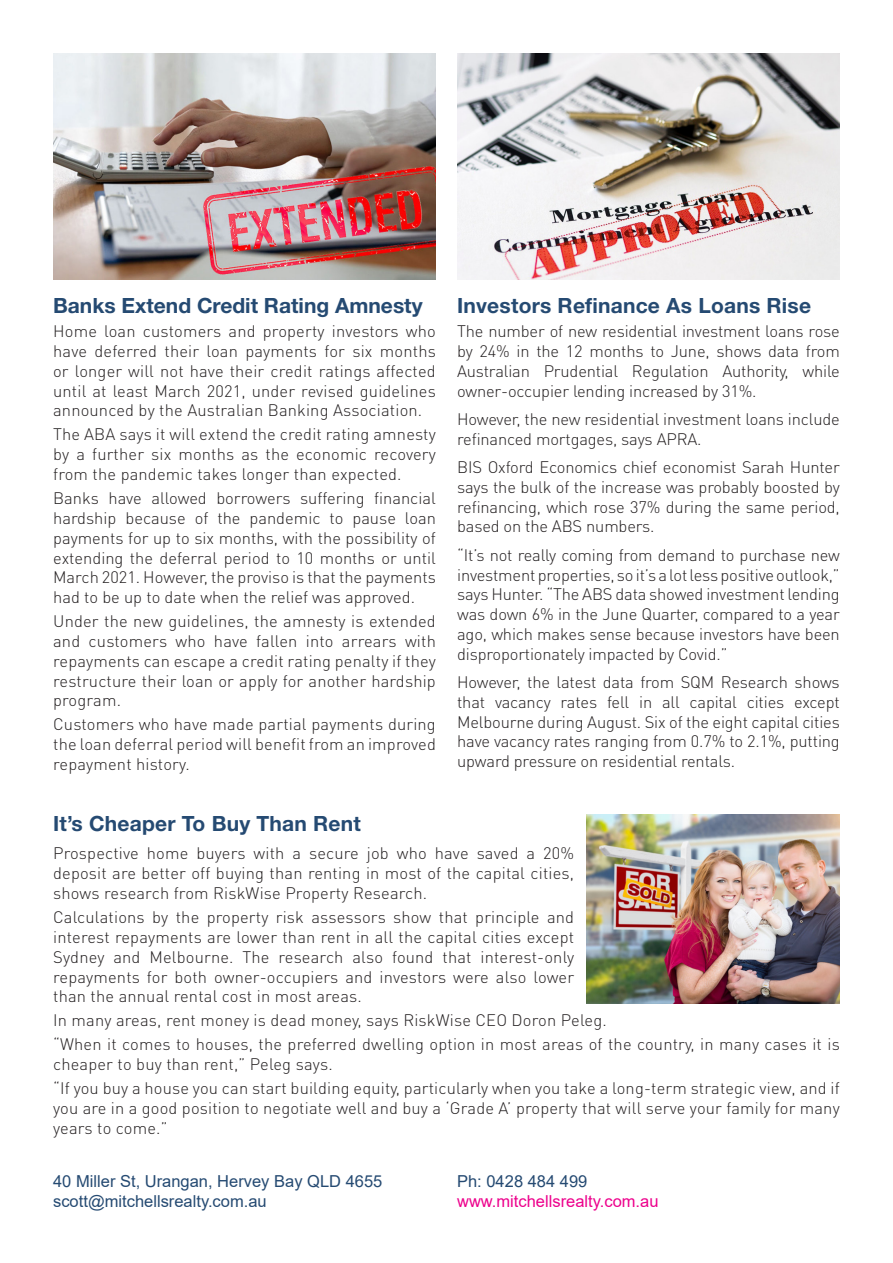
<style>
.page{position:relative;width:893px;height:1263px;background:#fff}
.page>*{position:absolute;margin:0;border:0;box-sizing:border-box;transform-origin:0 0}
.small_sub_header{font:700 21px "Helvetica Neue";letter-spacing:.01em;color:#254a72}
.Body_Copy{font:300 16.5px/19.8px "DIN Pro";letter-spacing:.005em;color:#231f20;text-align:justify}
.reaching_out_contact{font:16.5px "Arial";color:#254a72}
.reaching_out_contact-2{font:16.5px "Arial";color:#ed008c}
</style>
<div class="page">
<img style="left:587px;top:814px;width:253px;height:189px">
<img style="left:53px;top:53px;width:383px;height:226px">
<img style="left:457px;top:53px;width:383px;height:226px">
<p class="small_sub_header" style="left:53px;top:293px;width:371px">Banks Extend Credit Rating Amnesty</p>
<p class="Body_Copy" style="left:53px;top:321px;width:384px">Home loan customers and property investors who have deferred their loan payments for six months or longer will not have their credit ratings affected until at least March 2021, under revised guidelines announced by the Australian Banking Association.</p>
<p class="Body_Copy" style="left:53px;top:424px;width:384px">The ABA says it will extend the credit rating amnesty by a further six months as the economic recovery from the pandemic takes longer than expected.</p>
<p class="Body_Copy" style="left:53px;top:488px;width:384px">Banks have allowed borrowers suffering financial hardship because of the pandemic to pause loan payments for up to six months, with the possibility of extending the deferral period to 10 months or until March 2021. However, the proviso is that the payments had to be up to date when the relief was approved.</p>
<p class="Body_Copy" style="left:53px;top:611px;width:384px">Under the new guidelines, the amnesty is extended and customers who have fallen into arrears with repayments can escape a credit rating penalty if they restructure their loan or apply for another hardship program.</p>
<p class="Body_Copy" style="left:53px;top:714px;width:384px">Customers who have made partial payments during the loan deferral period will benefit from an improved repayment history.</p>
<p class="small_sub_header" style="left:457px;top:293px;width:355px">Investors Refinance As Loans Rise</p>
<p class="Body_Copy" style="left:457px;top:321px;width:384px">The number of new residential investment loans rose by 24% in the 12 months to June, shows data from Australian Prudential Regulation Authority, while owner-occupier lending increased by 31%.</p>
<p class="Body_Copy" style="left:457px;top:408px;width:384px">However, the new residential investment loans include refinanced mortgages, says APRA.</p>
<p class="Body_Copy" style="left:457px;top:456px;width:384px">BIS Oxford Economics chief economist Sarah Hunter says the bulk of the increase was probably boosted by refinancing, which rose 37% during the same period, based on the ABS numbers.</p>
<p class="Body_Copy" style="left:457px;top:544px;width:384px">“It’s not really coming from demand to purchase new investment properties, so it’s a lot less positive outlook,” says Hunter. “The ABS data showed investment lending was down 6% in the June Quarter, compared to a year ago, which makes sense because investors have been disproportionately impacted by Covid.”</p>
<p class="Body_Copy" style="left:457px;top:671px;width:384px">However, the latest data from SQM Research shows that vacancy rates fell in all capital cities except Melbourne during August. Six of the eight capital cities have vacancy rates ranging from 0.7% to 2.1%, putting upward pressure on residential rentals.</p>
<p class="small_sub_header" style="left:53px;top:811px;width:309px">It’s Cheaper To Buy Than Rent</p>
<p class="Body_Copy" style="left:53px;top:843px;width:522px">Prospective home buyers with a secure job who have saved a 20% deposit are better off buying than renting in most of the capital cities, shows research from RiskWise Property Research.</p>
<p class="Body_Copy" style="left:53px;top:906px;width:522px">Calculations by the property risk assessors show that principle and interest repayments are lower than rent in all the capital cities except Sydney and Melbourne. The research also found that interest-only repayments for both owner-occupiers and investors were also lower than the annual rental cost in most areas.</p>
<p class="Body_Copy" style="left:53px;top:1010px;width:555px">In many areas, rent money is dead money, says RiskWise CEO Doron Peleg.</p>
<p class="Body_Copy" style="left:53px;top:1034px;width:788px">“When it comes to houses, the preferred dwelling option in most areas of the country, in many cases it is cheaper to buy than rent,” Peleg says.</p>
<p class="Body_Copy" style="left:53px;top:1078px;width:788px">“If you buy a house you can start building equity, particularly when you take a long-term strategic view, and if you are in a good position to negotiate well and buy a ‘Grade A’ property that will serve your family for many years to come.”</p>
<p class="reaching_out_contact" style="left:53px;top:1170px;width:331px">40 Miller St, Urangan, Hervey Bay QLD 4655</p>
<p class="reaching_out_contact" style="left:53px;top:1190px;width:215px">scott@mitchellsrealty.com.au</p>
<p class="reaching_out_contact" style="left:457px;top:1170px;width:132px">Ph: 0428 484 499</p>
<p class="reaching_out_contact-2" style="left:457px;top:1190px;width:203px">www.mitchellsrealty.com.au</p>
</div>
